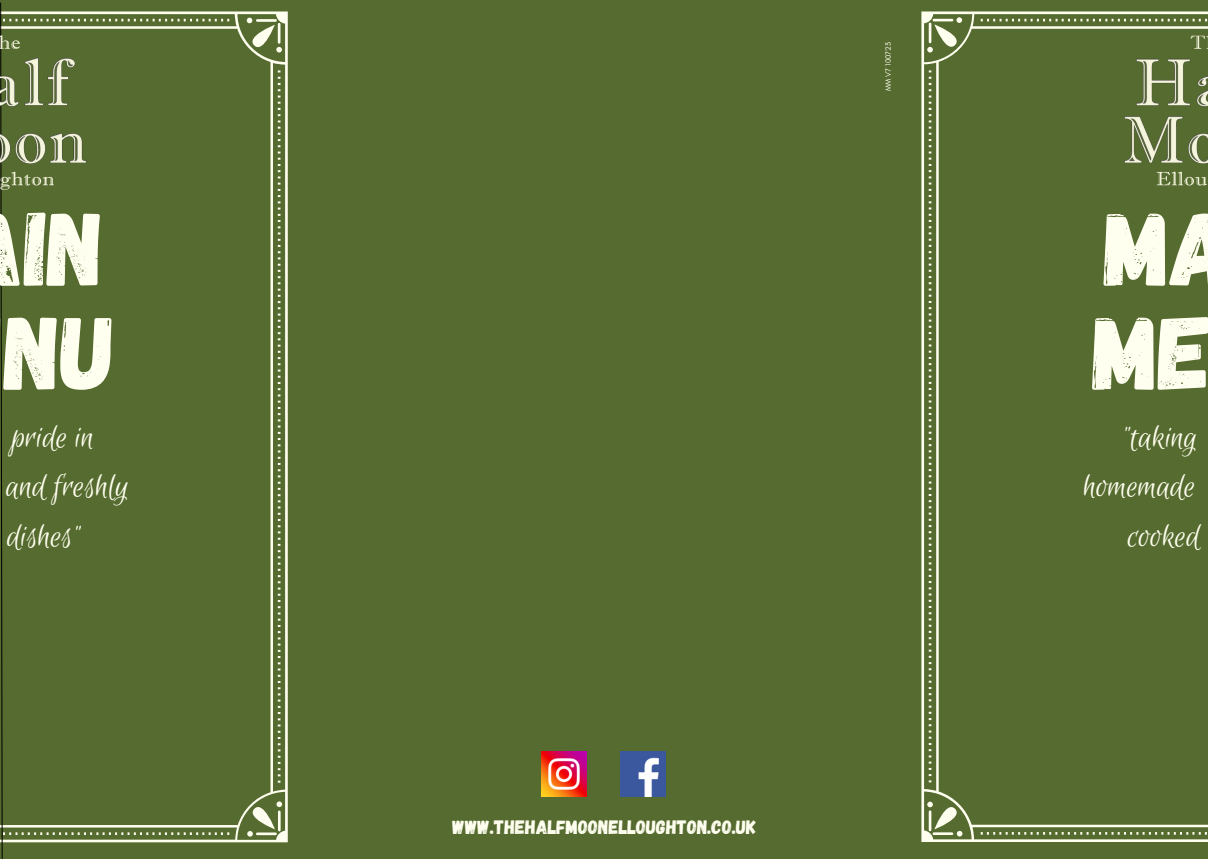
<style>
.page{position:relative;width:1208px;height:859px;background:#556b2f}
.page>*{position:absolute;margin:0;border:0;box-sizing:border-box;transform-origin:0 0}
.t1{font:104.4px/104px "Gagalin";color:#fffff0}
.t2{font:35.5px/49.5px "Euphoria Script";color:#fffff0}
.t3{font:19.3px "Gagalin";color:#fffff0}
.t4{font:7.8px "Glacial Indifference";color:#fffff0}
</style>
<div class="page">
<svg style="left:3px;top:11px;width:285px;height:831px"></svg>
<svg style="left:0;top:2px;width:3px;height:857px"></svg>
<svg style="left:921px;top:11px;width:287px;height:831px"></svg>
<img style="left:541px;top:751px;width:45px;height:45px">
<img style="left:620px;top:751px;width:45px;height:45px">
<img style="left:0;top:24px;width:87px;height:174px">
<img style="left:1121px;top:24px;width:87px;height:174px">
<p class="t1" style="left:4px;top:191px;width:113px">IN<br>NU</p>
<p class="t2" style="left:6px;top:414px;width:124px">pride in and freshly dishes"</p>
<p class="t4" style="left:883px;top:91px;width:51px;rotate:-90deg">MM V7 100723</p>
<p class="t3" style="left:452px;top:814px;width:305px">WWW.THEHALFMOONELLOUGHTON.CO.UK</p>
<p class="t1" style="left:1093px;top:191px;width:141px">MA<br>ME</p>
<p class="t2" style="left:1083px;top:414px;width:118px;text-align:right">"taking homemade cooked</p>
</div>
